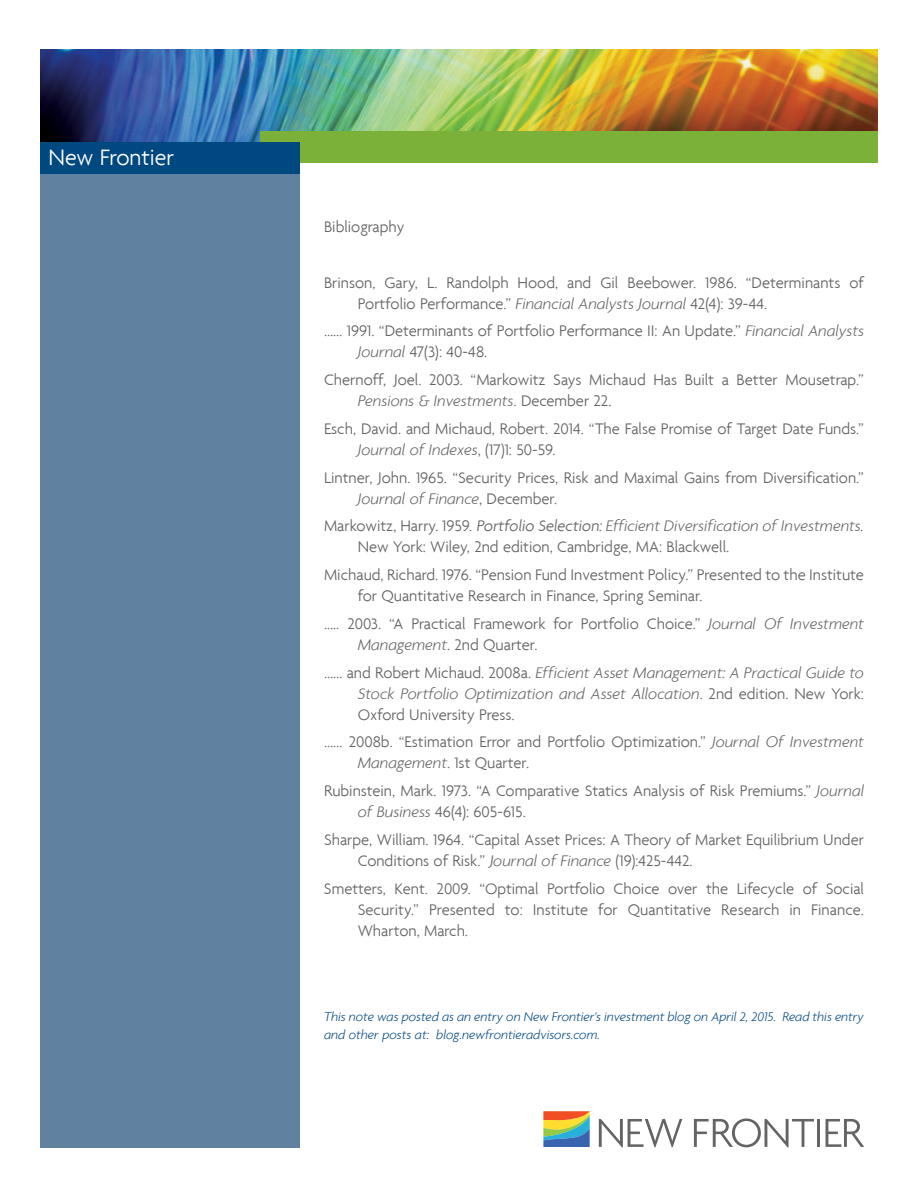
<style>
.page{position:relative;width:918px;height:1188px;background:#fff}
.page>*{position:absolute;margin:0;border:0;box-sizing:border-box;transform-origin:0 0}
.t1{font:300 24px "Agenda";color:#fff}
.t2{font:300 16.5px/21px "Agenda";color:#636466}
.t3{font:italic 300 16.5px/21px "Agenda";color:#636466;text-align:justify}
.t4{font:italic 300 13.5px/18px "Agenda";color:#004880}
.s1{font-style:italic}
.s2{font-style:normal}
</style>
<div class="page">
<div style="left:40px;top:162px;width:260px;height:986px;background:#6082a0"></div>
<svg style="left:599px;top:1119px;width:83px;height:29px"></svg>
<svg style="left:694px;top:1118px;width:120px;height:30px"></svg>
<hr style="left:818px;top:1119px;width:2px;height:28px;background:#636466">
<svg style="left:826px;top:1119px;width:38px;height:28px"></svg>
<svg style="left:543px;top:1112px;width:47px;height:35px;background:#8f9879"></svg>
<img style="left:40px;top:50px;width:838px;height:92px">
<div style="left:260px;top:131px;width:618px;height:32px;background:#7bb138"></div>
<div style="left:40px;top:142px;width:260px;height:32px;background:#004880"></div>
<h1 class="t1" style="left:48px;top:143px;width:127px">New Frontier</h1>
<p class="t2" style="left:324px;top:216px;width:82px">Bibliography</p>
<p class="t2" style="left:358px;top:272px;width:508px;text-indent:-34px">Brinson, Gary, L. Randolph Hood, and Gil Beebower. 1986. “Determinants of<br>Portfolio Performance.” <span class="s1">Financial Analysts Journal</span> 42(4): 39-44.</p>
<p class="t2" style="left:358px;top:320px;width:508px;text-indent:-34px">…… 1991. “Determinants of Portfolio Performance II: An Update.” <span class="s1">Financial Analysts<br>Journal</span> 47(3): 40-48.</p>
<p class="t2" style="left:358px;top:369px;width:508px;text-indent:-34px">Chernoff, Joel. 2003. “Markowitz Says Michaud Has Built a Better Mousetrap.”<br><span class="s1">Pensions &amp; Investments</span>. December 22.</p>
<p class="t2" style="left:358px;top:418px;width:508px;text-indent:-34px">Esch, David. and Michaud, Robert. 2014. “The False Promise of Target Date Funds.”<br><span class="s1">Journal of Indexes</span>, (17)1: 50-59.</p>
<p class="t2" style="left:358px;top:467px;width:508px;text-indent:-34px">Lintner, John. 1965. “Security Prices, Risk and Maximal Gains from Diversification.”<br><span class="s1">Journal of Finance</span>, December.</p>
<p class="t2" style="left:358px;top:515px;width:508px;text-indent:-34px">Markowitz, Harry. 1959. Portfolio Selection: <span class="s1">Efficient Diversification of Investments.<br></span>New York: Wiley, 2nd edition, Cambridge, MA: Blackwell.</p>
<p class="t2" style="left:358px;top:564px;width:508px;text-indent:-34px">Michaud, Richard. 1976. “Pension Fund Investment Policy.” Presented to the Institute for Quantitative Research in Finance, Spring Seminar.</p>
<p class="t2" style="left:358px;top:613px;width:508px;text-indent:-34px">….. 2003. “A Practical Framework for Portfolio Choice.” <span class="s1">Journal Of Investment<br>Management</span>. 2nd Quarter.</p>
<p class="t3" style="left:358px;top:662px;width:508px;text-indent:-34px"><span class="s2">…… and Robert Michaud. 2008a.</span> Efficient Asset Management: A Practical Guide to Stock Portfolio Optimization and Asset Allocation<span class="s2">. 2nd edition. New York:<br>Oxford University Press.</span></p>
<p class="t2" style="left:358px;top:731px;width:508px;text-indent:-34px">…… 2008b. “Estimation Error and Portfolio Optimization.” <span class="s1">Journal Of Investment<br>Management</span>. 1st Quarter.</p>
<p class="t2" style="left:358px;top:780px;width:508px;text-indent:-34px">Rubinstein, Mark. 1973. “A Comparative Statics Analysis of Risk Premiums.” <span class="s1">Journal of Business</span> 46(4): 605-615.</p>
<p class="t2" style="left:358px;top:829px;width:508px;text-indent:-34px">Sharpe, William. 1964. “Capital Asset Prices: A Theory of Market Equilibrium Under<br>Conditions of Risk.” J<span class="s1">ournal of Finance</span> (19):425-442.</p>
<p class="t2" style="left:358px;top:878px;width:508px;text-align:justify;text-indent:-34px">Smetters, Kent. 2009. “Optimal Portfolio Choice over the Lifecycle of Social Security.” Presented to: Institute for Quantitative Research in Finance.<br>Wharton, March.</p>
<p class="t4" style="left:324px;top:1007px;width:541px">This note was posted as an entry on New Frontier's investment blog on April 2, 2015. Read this entry and other posts at: blog.newfrontieradvisors.com.</p>
</div>
